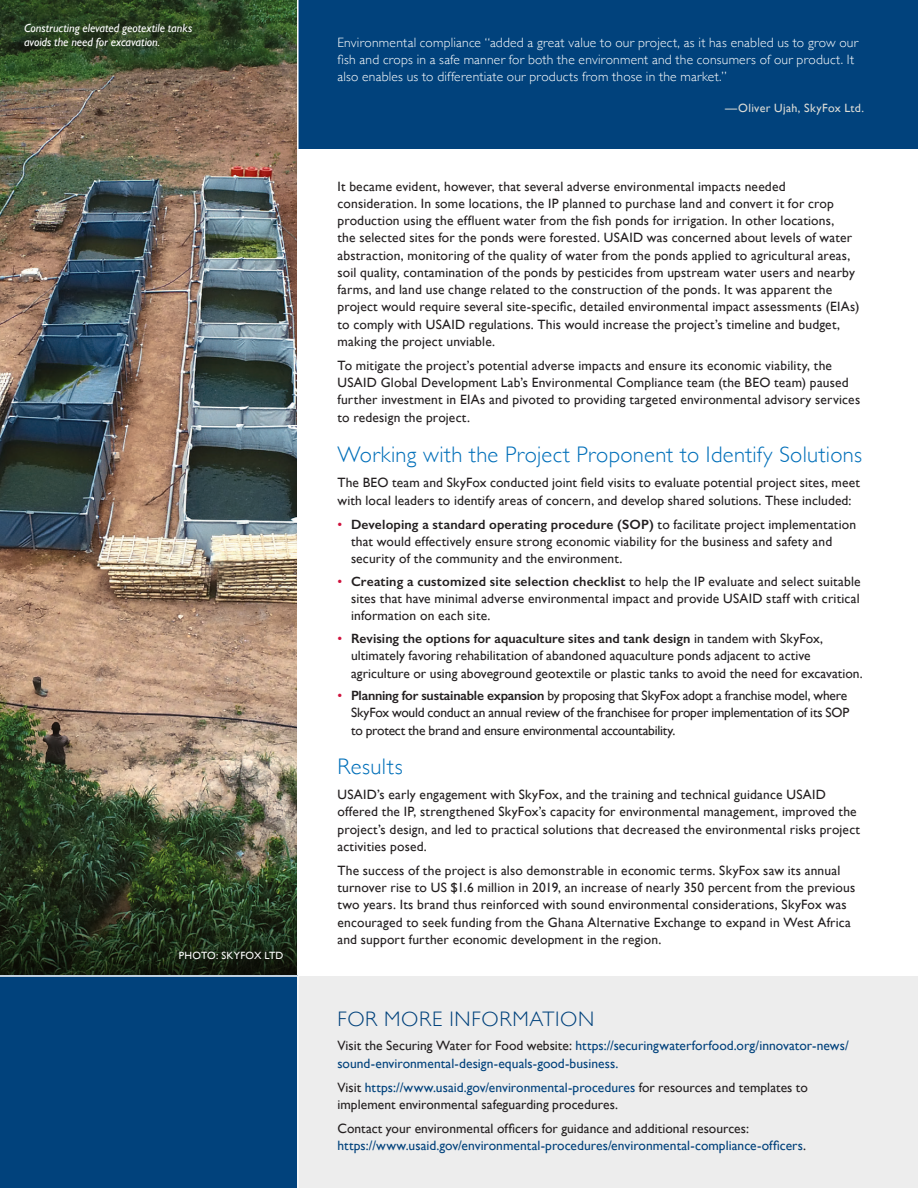
<style>
.page{position:relative;width:918px;height:1188px;background:#fff}
.page>*{position:absolute;margin:0;border:0;box-sizing:border-box;transform-origin:0 0}
.t1{font:300 22.5px "Gill Sans";letter-spacing:.015em;color:#006fb9}
.t2{font:300 21px "Gill Sans";letter-spacing:.03em;color:#01427c}
.t3{font:13.5px/17.2px "Gill Sans";letter-spacing:.01em;color:#231f20}
.t4{font:13.5px/17.2px "Gill Sans";color:#01427c}
.t5{font:300 13.5px/17.2px "Gill Sans";letter-spacing:.015em;color:#fff}
.t6{font:13.5px/17.2px "Gill Sans";letter-spacing:-.02em;color:#231f20}
.t7{font:italic 12px/13.5px "Gill Sans";letter-spacing:-.005em;color:#fff}
.t8{font:12px "Gill Sans";letter-spacing:.03em;color:#dcdcd6}
.t9{font:10.5px "Gill Sans";letter-spacing:.025em;color:#fff}
.s1{color:#cf123d}
.s2{font-weight:600}
.s3{color:#231f20}
.s4{color:#01427c}
</style>
<div class="page">
<div style="left:288px;top:977px;width:630px;height:211px;background:#ededed"></div>
<div style="left:278px;top:0;width:640px;height:148px;background:#01427c"></div>
<img style="left:0;top:0;width:299px;height:880px">
<svg style="left:0;top:880px;width:297px;height:95px;background:#1f2d19"></svg>
<div style="left:0;top:975px;width:299px;height:213px;background:#01427c"></div>
<p class="t7" style="left:24px;top:21px;width:170px">Constructing elevated geotextile tanks avoids the need for excavation.</p>
<p class="t9" style="left:179px;top:949px;width:106px">PHOTO: SKYFOX LTD</p>
<p class="t5" style="left:338px;top:33px;width:522px">Environmental compliance “added a great value to our project, as it has enabled us to grow our fish and crops in a safe manner for both the environment and the consumers of our product. It also enables us to differentiate our products from those in the market.”</p>
<p class="t8" style="left:725px;top:101px;width:140px">—Oliver Ujah, SkyFox Ltd.</p>
<p class="t3" style="left:338px;top:177px;width:524px">It became evident, however, that several adverse environmental impacts needed consideration. In some locations, the IP planned to purchase land and convert it for crop production using the effluent water from the fish ponds for irrigation. In other locations,<br>the selected sites for the ponds were forested. USAID was concerned about levels of water abstraction, monitoring of the quality of water from the ponds applied to agricultural areas, soil quality, contamination of the ponds by pesticides from upstream water users and nearby farms, and land use change related to the construction of the ponds. It was apparent the project would require several site-specific, detailed environmental impact assessments (EIAs) to comply with USAID regulations. This would increase the project’s timeline and budget, making the project unviable.</p>
<p class="t3" style="left:338px;top:357px;width:524px">To mitigate the project’s potential adverse impacts and ensure its economic viability, the USAID Global Development Lab’s Environmental Compliance team (the BEO team) paused further investment in EIAs and pivoted to providing targeted environmental advisory services to redesign the project.</p>
<h2 class="t1" style="left:338px;top:437px;width:526px">Working with the Project Proponent to Identify Solutions</h2>
<p class="t3" style="left:338px;top:474px;width:524px">The BEO team and SkyFox conducted joint field visits to evaluate potential project sites, meet with local leaders to identify areas of concern, and develop shared solutions. These included:</p>
<p class="t3" style="left:351px;top:515px;width:507px;text-indent:-14px"><span class="s1">•</span> <span class="s2">Developing a standard operating procedure (SOP)</span> to facilitate project implementation that would effectively ensure strong economic viability for the business and safety and security of the community and the environment.</p>
<p class="t3" style="left:351px;top:573px;width:511px;text-align:justify;text-indent:-14px"><span class="s1">•</span> <span class="s2">Creating a customized site selection checklist</span> to help the IP evaluate and select suitable sites that have minimal adverse environmental impact and provide USAID staff with critical information on each site.</p>
<p class="t3" style="left:351px;top:630px;width:513px;text-indent:-14px"><span class="s1">•</span> <span class="s2">Revising the options for aquaculture sites and tank design</span> in tandem with SkyFox, ultimately favoring rehabilitation of abandoned aquaculture ponds adjacent to active agriculture or using aboveground geotextile or plastic tanks to avoid the need for excavation.</p>
<p class="t6" style="left:351px;top:687px;width:500px;text-indent:-14px"><span class="s1">•</span> <span class="s2">Planning for sustainable expansion</span> by proposing that SkyFox adopt a franchise model, where<br>SkyFox would conduct an annual review of the franchisee for proper implementation of its SOP to protect the brand and ensure environmental accountability.</p>
<h2 class="t1" style="left:338px;top:749px;width:67px">Results</h2>
<p class="t3" style="left:338px;top:786px;width:524px">USAID’s early engagement with SkyFox, and the training and technical guidance USAID offered the IP, strengthened SkyFox’s capacity for environmental management, improved the project’s design, and led to practical solutions that decreased the environmental risks project activities posed.</p>
<p class="t3" style="left:338px;top:862px;width:519px">The success of the project is also demonstrable in economic terms. SkyFox saw its annual turnover rise to US $1.6 million in 2019, an increase of nearly 350 percent from the previous two years. Its brand thus reinforced with sound environmental considerations, SkyFox was encouraged to seek funding from the Ghana Alternative Exchange to expand in West Africa and support further economic development in the region.</p>
<h2 class="t2" style="left:338px;top:1003px;width:258px">FOR MORE INFORMATION</h2>
<p class="t4" style="left:338px;top:1037px;width:513px"><span class="s3">Visit the Securing Water for Food website:</span> https://securingwaterforfood.org/innovator-news/ sound-environmental-design-equals-good-business.</p>
<p class="t3" style="left:338px;top:1078px;width:472px">Visit <span class="s4">https://www.usaid.gov/environmental-procedures</span> for resources and templates to implement environmental safeguarding procedures.</p>
<p class="t4" style="left:338px;top:1120px;width:470px"><span class="s3">Contact your environmental officers for guidance and additional resources: </span>https://www.usaid.gov/environmental-procedures/environmental-compliance-officers<span class="s3">.</span></p>
</div>
